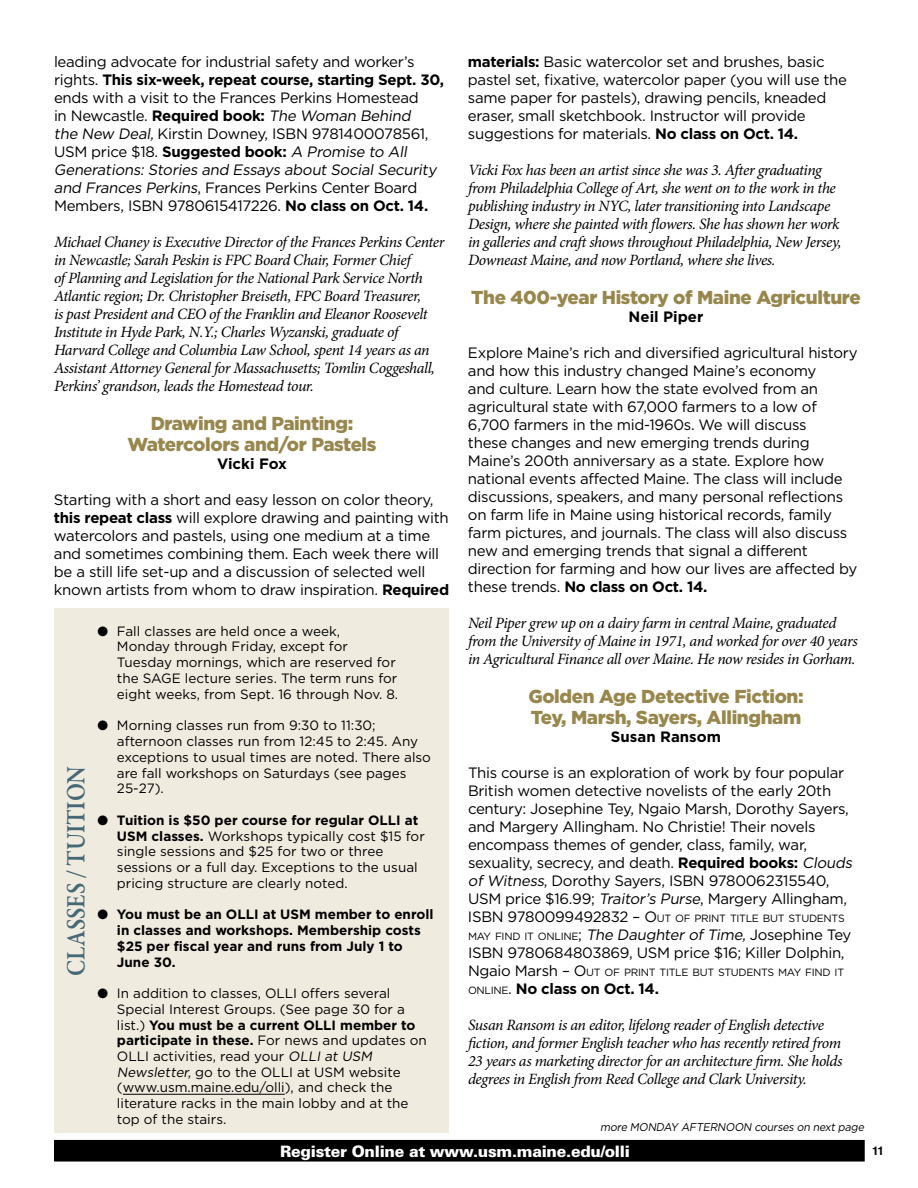
<style>
.page{position:relative;width:918px;height:1188px;background:#fff}
.page>*{position:absolute;margin:0;border:0;box-sizing:border-box;transform-origin:0 0}
.t1{font:600 27px "Garamond Premr Pro";letter-spacing:-.01em;color:#446875;scale:.85 1}
.t2{font:900 18.75px/21px "Gotham";letter-spacing:-.02em;color:#98874d;text-align:center}
.t3{font:italic 15.75px/18px "Minion Pro";letter-spacing:-.03em;color:#000}
.t4{font:900 15.75px "Univers";letter-spacing:-.02em;color:#fff}
.t5{font:15px/18px "Gotham";letter-spacing:-.02em;color:#000}
.t6{font:700 15px "Gotham";color:#000}
.t7{font:700 15px "Gotham";letter-spacing:-.02em;color:#000}
.t8{font:13.5px/15.8px "Gotham";color:#000}
.t9{font:700 13.5px/15.8px "Gotham";color:#000}
.t10{font:700 12px "Helvetica";color:#000}
.t11{font:italic 11.25px "Gotham";color:#000;scale:.95 1}
.t12{font:10.5px "Gotham";letter-spacing:-.03em;color:#000}
.s1{font-weight:700}
.s2{font-style:italic}
.s3{font-size:15px}
.s4{font-size:10.5px}
.s5{font-style:inherit}
.s6{font-weight:400;font-size:10.5px}
.s7{font-weight:400}
</style>
<div class="page">
<div style="left:55px;top:1141px;width:809px;height:20px;background:#000"></div>
<div style="left:54px;top:1140px;width:811px;height:22px;border:2px solid #000"></div>
<div style="left:864px;top:1138px;width:27px;height:26px;background:#fff"></div>
<div style="left:55px;top:608px;width:394px;height:525px;background:#f0ebdf"></div>
<hr style="left:123px;top:1094px;width:162px;height:1px;background:#000">
<p class="t5" style="left:54px;top:52px;width:392px">leading advocate for industrial safety and worker’s rights. <span class="s1">This six-week, repeat course, starting Sept. 30, </span>ends with a visit to the Frances Perkins Homestead<br>in Newcastle. <span class="s1">Required book:</span> <span class="s2">The Woman Behind<br>the New Deal,</span> Kirstin Downey, ISBN 9781400078561, USM price $18. <span class="s1">Suggested book:</span> <span class="s2">A Promise to All Generations: Stories and Essays about Social Security and Frances Perkins</span>, Frances Perkins Center Board Members, ISBN 9780615417226. <span class="s1">No class on Oct. 14.</span></p>
<p class="t3" style="left:54px;top:232px;width:392px">Michael Chaney is Executive Director of the Frances Perkins Center in Newcastle; Sarah Peskin is FPC Board Chair, Former Chief<br>of Planning and Legislation for the National Park Service North Atlantic region; Dr. Christopher Breiseth, FPC Board Treasurer,<br>is past President and CEO of the Franklin and Eleanor Roosevelt Institute in Hyde Park, N.Y.; Charles Wyzanski, graduate of Harvard College and Columbia Law School, spent 14 years as an Assistant Attorney General for Massachusetts; Tomlin Coggeshall, Perkins’ grandson, leads the Homestead tour.</p>
<p class="t2" style="left:127px;top:412px;width:251px">Drawing and Painting:<br>Watercolors and/or Pastels</p>
<p class="t6" style="left:217px;top:455px;width:71px">Vicki Fox</p>
<p class="t5" style="left:54px;top:490px;width:397px">Starting with a short and easy lesson on color theory, <span class="s1">this repeat class</span> will explore drawing and painting with watercolors and pastels, using one medium at a time and sometimes combining them. Each week there will be a still life set-up and a discussion of selected well known artists from whom to draw inspiration. <span class="s1">Required</span></p>
<h1 class="t1" style="left:60px;top:976px;width:248px;rotate:-90deg">CLASSES / TUITION</h1>
<p class="t8" style="left:117px;top:623px;width:283px;text-indent:-19px">● Fall classes are held once a week,<br>Monday through Friday, except for Tuesday mornings, which are reserved for the SAGE lecture series. The term runs for eight weeks, from Sept. 16 through Nov. 8.</p>
<p class="t8" style="left:117px;top:717px;width:316px;text-indent:-19px">● Morning classes run from 9:30 to 11:30; afternoon classes run from 12:45 to 2:45. Any exceptions to usual times are noted. There also are fall workshops on Saturdays (see pages 25-27).</p>
<p class="t8" style="left:117px;top:812px;width:309px;text-indent:-19px">● <span class="s1">Tuition is $50 per course for regular OLLI at USM classes.</span> Workshops typically cost $15 for single sessions and $25 for two or three sessions or a full day. Exceptions to the usual pricing structure are clearly noted.</p>
<p class="t9" style="left:117px;top:906px;width:318px;text-indent:-19px">● You must be an OLLI at USM member to enroll in classes and workshops. Membership costs $25 per fiscal year and runs from July 1 to June 30.</p>
<p class="t8" style="left:117px;top:985px;width:311px;text-indent:-19px">● In addition to classes, OLLI offers several Special Interest Groups. (See page 30 for a list.) <span class="s1">You must be a current OLLI member to participate in these.</span> For news and updates on OLLI activities, read your <span class="s2">OLLI at USM Newsletter,</span> go to the OLLI at USM website (www.usm.maine.edu/olli), and check the literature racks in the main lobby and at the top of the stairs.</p>
<p class="t5" style="left:468px;top:52px;width:381px"><span class="s1">materials:</span> Basic watercolor set and brushes, basic pastel set, fixative, watercolor paper (you will use the same paper for pastels), drawing pencils, kneaded eraser, small sketchbook. Instructor will provide suggestions for materials. <span class="s1">No class on Oct. 14.</span></p>
<p class="t3" style="left:468px;top:160px;width:375px">Vicki Fox has been an artist since she was 3. After graduating from Philadelphia College of Art, she went on to the work in the publishing industry in NYC, later transitioning into Landscape Design, where she painted with flowers. She has shown her work in galleries and craft shows throughout Philadelphia, New Jersey, Downeast Maine, and now Portland, where she lives.</p>
<p class="t2" style="left:471px;top:286px;width:391px">The 400-year History of Maine Agriculture</p>
<p class="t6" style="left:629px;top:308px;width:76px">Neil Piper</p>
<p class="t5" style="left:468px;top:343px;width:391px">Explore Maine’s rich and diversified agricultural history and how this industry changed Maine’s economy<br>and culture. Learn how the state evolved from an agricultural state with 67,000 farmers to a low of 6,700 farmers in the mid-1960s. We will discuss<br>these changes and new emerging trends during Maine’s 200th anniversary as a state. Explore how national events affected Maine. The class will include discussions, speakers, and many personal reflections on farm life in Maine using historical records, family farm pictures, and journals. The class will also discuss new and emerging trends that signal a different direction for farming and how our lives are affected by these trends. <span class="s1">No class on Oct. 14.</span></p>
<p class="t3" style="left:468px;top:613px;width:391px">Neil Piper grew up on a dairy farm in central Maine, graduated from the University of Maine in 1971, and worked for over 40 years in Agricultural Finance all over Maine. He now resides in Gorham.</p>
<p class="t2" style="left:528px;top:685px;width:277px;text-align:left">Golden Age Detective Fiction:<br>Tey, Marsh, Sayers, Allingham</p>
<p class="t6" style="left:611px;top:728px;width:112px">Susan Ransom</p>
<p class="t5" style="left:468px;top:763px;width:388px">This course is an exploration of work by four popular British women detective novelists of the early 20th century: Josephine Tey, Ngaio Marsh, Dorothy Sayers, and Margery Allingham. No Christie! Their novels encompass themes of gender, class, family, war, sexuality, secrecy, and death. <span class="s1">Required books:</span> <span class="s2">Clouds of Witness</span>, Dorothy Sayers, ISBN 9780062315540, USM price $16.99; <span class="s2">Traitor’s Purse</span>, Margery Allingham,</p>
<p class="t12" style="left:468px;top:912px;width:378px"><span class="s3">ISBN 9780099492832 –</span> <span class="s3">O</span>UT OF PRINT TITLE BUT STUDENTS</p>
<p class="t5" style="left:468px;top:925px;width:385px"><span class="s4">MAY FIND IT ONLINE</span><span class="s5">;</span> <span class="s2">The Daughter of Time,</span> Josephine Tey<br>ISBN 9780684803869, USM price $16; Killer Dolphin,</p>
<p class="t12" style="left:468px;top:966px;width:378px"><span class="s3">Ngaio Marsh –</span> <span class="s3">O</span>UT OF PRINT TITLE BUT STUDENTS MAY FIND IT</p>
<p class="t7" style="left:468px;top:980px;width:192px"><span class="s6">ONLINE</span><span class="s7">.</span> No class on Oct. 14.</p>
<p class="t3" style="left:468px;top:1015px;width:376px">Susan Ransom is an editor, lifelong reader of English detective fiction, and former English teacher who has recently retired from 23 years as marketing director for an architecture firm. She holds degrees in English from Reed College and Clark University.</p>
<p class="t11" style="left:600px;top:1121px;width:281px">more MONDAY AFTERNOON courses on next page</p>
<p class="t4" style="left:280px;top:1141px;width:351px">Register Online at www.usm.maine.edu/olli</p>
<p class="t10" style="left:872px;top:1141px;width:14px">11</p>
</div>
